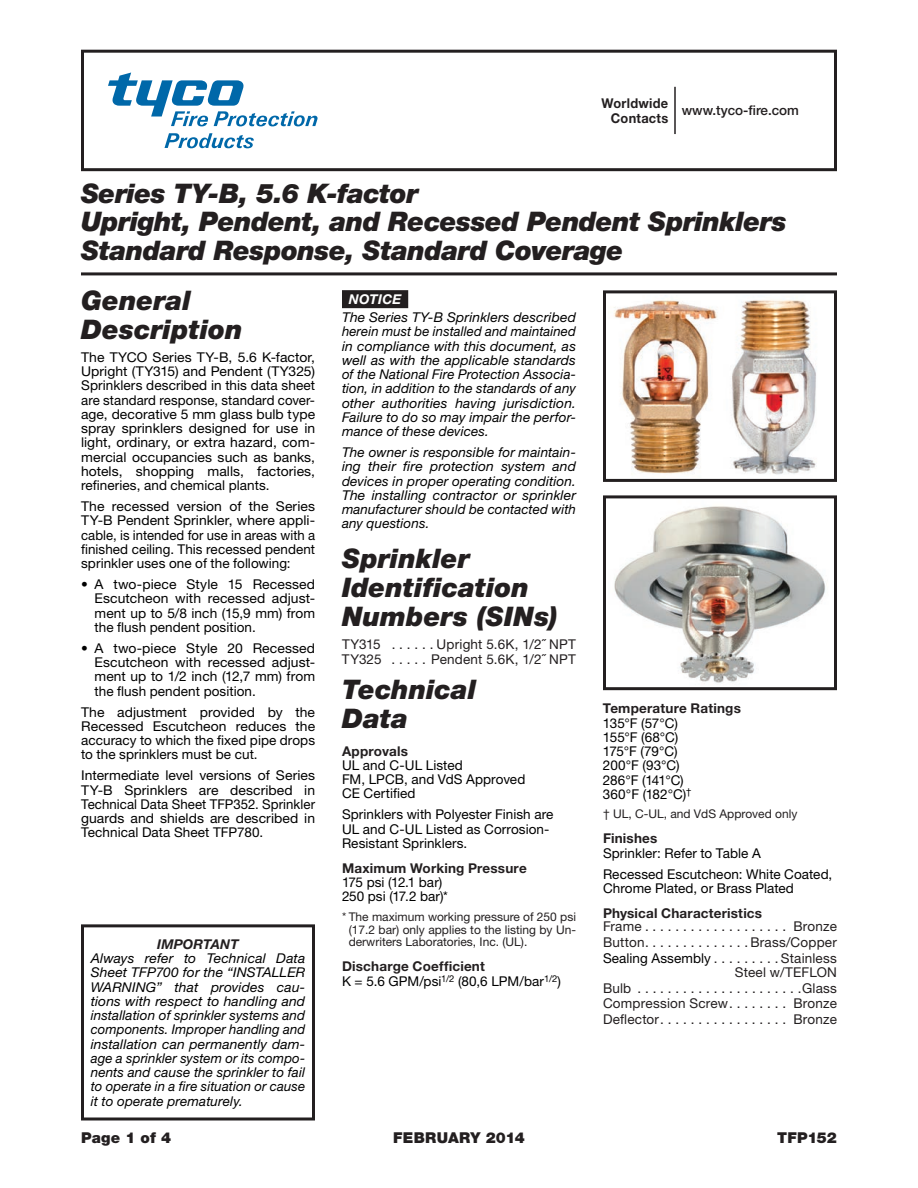
<style>
.page{position:relative;width:918px;height:1188px;background:#fff}
.page>*{position:absolute;margin:0;border:0;box-sizing:border-box;transform-origin:0 0}
.Ital_Header{font:italic 900 27px/28.8px "Helvetica Neue LT Std";letter-spacing:-.015em;color:#231f20}
.CoverFooter{font:900 15px "Helvetica Neue LT Std";letter-spacing:.015em;color:#231f20}
.Data_Text_2{font:13.5px/14.2px "Helvetica Neue LT Std";letter-spacing:.005em;color:#000;text-align:justify}
.Data_copy_warning{font:italic 13.5px/14.2px "Helvetica Neue LT Std";letter-spacing:.005em;color:#000;text-align:justify}
.Tech_Data_leader{font:13.5px/13.5px "Helvetica Neue LT Std";letter-spacing:.015em;color:#231f20;text-align:right}
.Paragraph_head{font:700 13.5px "Helvetica Neue LT Std";letter-spacing:.015em;color:#231f20}
.Tech_Data_leader-2{font:13.5px "Helvetica Neue LT Std";letter-spacing:.005em;color:#000}
.Paragraph_head-2{font:700 13.5px/15px "Helvetica Neue LT Std";letter-spacing:.015em;color:#231f20;text-align:right;scale:.95 1}
.t1{font:500 13.5px "Helvetica Neue LT Std";color:#231f20}
.t2{font:italic 700 13.5px "Helvetica Neue LT Std";letter-spacing:.01em;color:#231f20}
.NoticeK_O{font:italic 700 13.5px "Helvetica Neue LT Std";letter-spacing:.02em;color:#fff}
.t3{font:12px/12.8px "Helvetica Neue LT Std";color:#231f20;text-align:justify}
.s1{color:#231f20}
</style>
<div class="page">
<div style="left:81px;top:50px;width:756px;height:121px;border:3px solid #231f20"></div>
<hr style="left:81px;top:272px;width:756px;height:3px;background:#231f20">
<div style="left:81px;top:924px;width:234px;height:196px;border:3px solid #231f20"></div>
<svg style="left:108px;top:73px;width:210px;height:75px"></svg>
<hr style="left:674px;top:87px;width:2px;height:47px;background:#231f20">
<div style="left:342px;top:290px;width:66px;height:18px;background:#231f20"></div>
<img style="left:614px;top:506px;width:212px;height:177px">
<div style="left:603px;top:495px;width:234px;height:195px;border:3px solid #231f20"></div>
<img style="left:614px;top:295px;width:202px;height:180px">
<div style="left:603px;top:290px;width:234px;height:192px;border:3px solid #231f20"></div>
<p class="Paragraph_head-2" style="left:602px;top:95px;width:72px">Worldwide<br>Contacts</p>
<p class="t1" style="left:682px;top:102px;width:119px">www.tyco-fire.com</p>
<h1 class="Ital_Header" style="left:81px;top:178px;width:707px">Series TY-B, 5.6 K-factor<br>Upright, Pendent, and Recessed Pendent Sprinklers<br>Standard Response, Standard Coverage</h1>
<p class="Ital_Header" style="left:81px;top:285px;width:163px">General<br>Description</p>
<p class="Data_Text_2" style="left:81px;top:350px;width:236px">The TYCO Series TY-B, 5.6 K-factor, Upright (TY315) and Pendent (TY325)<br>Sprinklers described in this data sheet are standard response, standard cover&shy;age, decorative 5 mm glass bulb type spray sprinklers designed for use in light, ordinary, or extra hazard, com&shy;mercial occupancies such as banks, hotels, shopping malls, factories, refineries, and chemical plants.</p>
<p class="Data_Text_2" style="left:81px;top:499px;width:236px">The recessed version of the Series TY-B Pendent Sprinkler, where appli&shy;cable, is intended for use in areas with a finished ceiling. This recessed pendent sprinkler uses one of the following:</p>
<p class="Data_Text_2" style="left:95px;top:577px;width:222px;text-indent:-14px">• A two-piece Style 15 Recessed Escutcheon with recessed adjust&shy;ment up to 5/8 inch (15,9 mm) from the flush pendent position.</p>
<p class="Data_Text_2" style="left:95px;top:641px;width:222px;text-indent:-14px">• A two-piece Style 20 Recessed Escutcheon with recessed adjust&shy;ment up to 1/2 inch (12,7 mm) from the flush pendent position.</p>
<p class="Data_Text_2" style="left:81px;top:705px;width:235px">The adjustment provided by the Recessed Escutcheon reduces the accuracy to which the fixed pipe drops to the sprinklers must be cut.</p>
<p class="Data_Text_2" style="left:81px;top:768px;width:236px">Intermediate level versions of Series TY-B Sprinklers are described in Technical Data Sheet TFP352. Sprinkler guards and shields are described in Technical Data Sheet TFP780.</p>
<p class="t2" style="left:157px;top:936px;width:83px">IMPORTANT</p>
<p class="Data_copy_warning" style="left:91px;top:951px;width:216px">Always refer to Technical Data Sheet TFP700 for the “INSTALLER WARNING” that provides cau&shy;tions with respect to handling and installation of sprinkler systems and components. Improper handling and installation can permanently dam&shy;age a sprinkler system or its compo&shy;nents and cause the sprinkler to fail to operate in a fire situation or cause it to operate prematurely.</p>
<p class="NoticeK_O" style="left:349px;top:291px;width:54px">NOTICE</p>
<p class="Data_copy_warning" style="left:342px;top:310px;width:236px">The Series TY-B Sprinklers described herein must be installed and maintained in compliance with this document, as well as with the applicable standards of the National Fire Protection Associa&shy;tion, in addition to the standards of any other authorities having jurisdiction.<br>Failure to do so may impair the perfor&shy;mance of these devices.</p>
<p class="Data_copy_warning" style="left:342px;top:445px;width:236px">The owner is responsible for maintain&shy;ing their fire protection system and devices in proper operating condition.<br>The installing contractor or sprinkler manufacturer should be contacted with any questions.</p>
<p class="Ital_Header" style="left:342px;top:544px;width:217px">Sprinkler<br>Identification<br>Numbers (SINs)</p>
<p class="Tech_Data_leader" style="left:342px;top:637px;width:48px">TY315 ......</p>
<p class="Tech_Data_leader" style="left:437px;top:637px;width:141px">Upright 5.6K, 1/2˝ NPT</p>
<p class="Tech_Data_leader" style="left:342px;top:652px;width:48px">TY325 ......</p>
<p class="Tech_Data_leader" style="left:431px;top:652px;width:147px">Pendent 5.6K, 1/2˝ NPT</p>
<p class="Ital_Header" style="left:342px;top:675px;width:136px">Technical<br>Data</p>
<p class="Paragraph_head" style="left:342px;top:742px;width:67px">Approvals</p>
<p class="Data_Text_2" style="left:342px;top:758px;width:185px;text-align:left">UL and C-UL Listed<br>FM, LPCB, and VdS Approved<br>CE Certified</p>
<p class="Data_Text_2" style="left:342px;top:807px;width:213px;text-align:left">Sprinklers with Polyester Finish are<br>UL and C-UL Listed as Corrosion-<br>Resistant Sprinklers.</p>
<p class="Paragraph_head" style="left:342px;top:860px;width:186px">Maximum Working Pressure</p>
<p class="Data_Text_2" style="left:342px;top:875px;width:108px">175 psi (12.1 bar)<br>250 psi (17.2 bar)*</p>
<p class="t3" style="left:349px;top:910px;width:229px;text-indent:-7px">* The maximum working pressure of 250 psi (17.2 bar) only applies to the listing by Un&shy;derwriters Laboratories, Inc. (UL).</p>
<p class="Paragraph_head" style="left:342px;top:958px;width:144px">Discharge Coefficient</p>
<p class="Data_Text_2" style="left:342px;top:973px;width:220px">K = 5.6 GPM/psi<sup>1/2</sup> (80,6 LPM/bar<sup>1/2</sup>)</p>
<p class="Paragraph_head" style="left:603px;top:700px;width:139px">Temperature Ratings</p>
<p class="Data_Text_2" style="left:603px;top:715px;width:90px;text-align:left">135°F (57°C)<br>155°F (68°C)<br>175°F (79°C)<br>200°F (93°C)<br>286°F (141°C)<br>360°F (182°C)<sup>†</sup></p>
<p class="t3" style="left:603px;top:808px;width:196px">† UL, C-UL, and VdS Approved only</p>
<p class="Paragraph_head" style="left:603px;top:830px;width:56px">Finishes</p>
<p class="Data_Text_2" style="left:603px;top:845px;width:159px">Sprinkler: Refer to Table A</p>
<p class="Data_Text_2" style="left:603px;top:866px;width:231px">Recessed Escutcheon: White Coated,<br>Chrome Plated, or Brass Plated</p>
<p class="Paragraph_head" style="left:603px;top:905px;width:161px">Physical Characteristics</p>
<p class="Tech_Data_leader" style="left:603px;top:920px;width:47px">Frame ...................</p>
<p class="Tech_Data_leader" style="left:794px;top:920px;width:45px">Bronze</p>
<p class="Tech_Data_leader" style="left:603px;top:935px;width:47px">Button .............</p>
<p class="Tech_Data_leader" style="left:750px;top:935px;width:88px">Brass/Copper</p>
<p class="Tech_Data_leader-2" style="left:603px;top:951px;width:116px">Sealing Assembly <span class="s1">........</span></p>
<p class="Tech_Data_leader" style="left:735px;top:952px;width:104px">Stainless<br>Steel w/TEFLON</p>
<p class="Tech_Data_leader" style="left:603px;top:981px;width:34px">Bulb ......................</p>
<p class="Tech_Data_leader" style="left:802px;top:981px;width:36px">Glass</p>
<p class="Tech_Data_leader" style="left:603px;top:996px;width:127px">Compression Screw</p>
<p class="Tech_Data_leader" style="left:794px;top:996px;width:45px">Bronze</p>
<p class="Tech_Data_leader" style="left:603px;top:1012px;width:62px">Deflector .................</p>
<p class="Tech_Data_leader" style="left:794px;top:1012px;width:45px">Bronze</p>
<p class="CoverFooter" style="left:81px;top:1128px;width:92px">Page 1 of 4</p>
<p class="CoverFooter" style="left:393px;top:1128px;width:133px">FEBRUARY 2014</p>
<p class="CoverFooter" style="left:777px;top:1128px;width:61px">TFP152</p>
</div>
